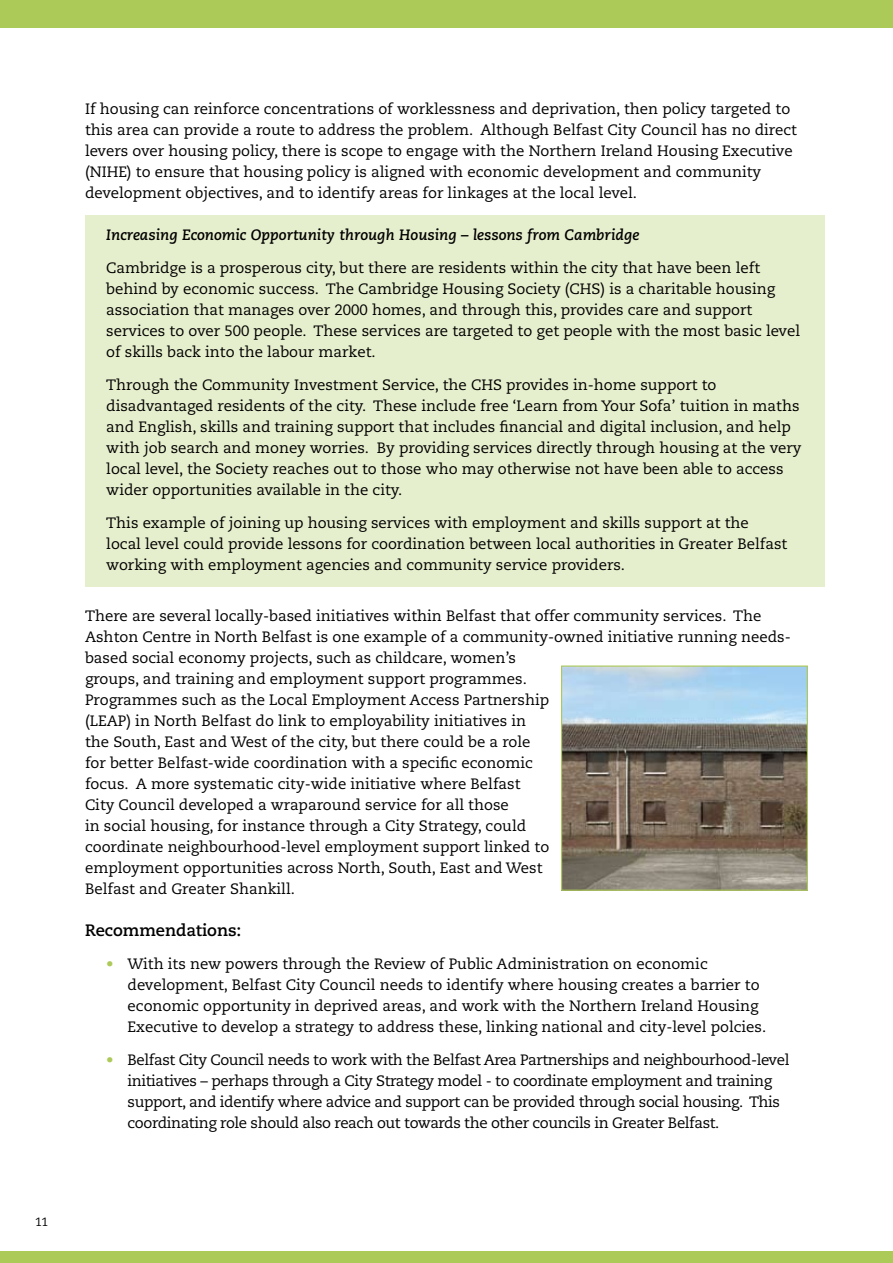
<style>
.page{position:relative;width:893px;height:1263px;background:#fff}
.page>*{position:absolute;margin:0;border:0;box-sizing:border-box;transform-origin:0 0}
.t1{font:700 16.5px "Caecilia LT Std";color:#000}
.t2{font:15px/21px "Caecilia LT Std";color:#000}
.t3{font:15px/21px "Caecilia LT Std";letter-spacing:-.025em;color:#000}
.t4{font:italic 700 15px "Caecilia LT Std";color:#000}
.t5{font:12px "Caecilia LT Std";color:#000}
.s1{color:#acca57}
</style>
<div class="page">
<div style="left:0;top:1252px;width:893px;height:11px;background:#acca57"></div>
<div style="left:0;top:0;width:893px;height:28px;background:#acca57"></div>
<div style="left:85px;top:216px;width:739px;height:371px;background:#e6efcd"></div>
<img style="left:563px;top:667px;width:243px;height:222px">
<div style="left:561px;top:665px;width:247px;height:226px;border:1px solid #acca57"></div>
<p class="t5" style="left:35px;top:1215px;width:14px">11</p>
<p class="t2" style="left:85px;top:98px;width:713px">If housing can reinforce concentrations of worklessness and deprivation, then policy targeted to this area can provide a route to address the problem. Although Belfast City Council has no direct levers over housing policy, there is scope to engage with the Northern Ireland Housing Executive (NIHE) to ensure that housing policy is aligned with economic development and community development objectives, and to identify areas for linkages at the local level.</p>
<p class="t4" style="left:106px;top:226px;width:534px">Increasing Economic Opportunity through Housing – lessons from Cambridge</p>
<p class="t2" style="left:106px;top:257px;width:695px">Cambridge is a prosperous city, but there are residents within the city that have been left behind by economic success. The Cambridge Housing Society (CHS) is a charitable housing association that manages over 2000 homes, and through this, provides care and support services to over 500 people. These services are targeted to get people with the most basic level of skills back into the labour market.</p>
<p class="t2" style="left:106px;top:374px;width:697px">Through the Community Investment Service, the CHS provides in-home support to disadvantaged residents of the city. These include free ‘Learn from Your Sofa’ tuition in maths and English, skills and training support that includes financial and digital inclusion, and help with job search and money worries. By providing services directly through housing at the very local level, the Society reaches out to those who may otherwise not have been able to access wider opportunities available in the city.</p>
<p class="t2" style="left:106px;top:512px;width:683px">This example of joining up housing services with employment and skills support at the<br>local level could provide lessons for coordination between local authorities in Greater Belfast working with employment agencies and community service providers.</p>
<p class="t2" style="left:85px;top:605px;width:707px">There are several locally-based initiatives within Belfast that offer community services. The Ashton Centre in North Belfast is one example of a community-owned initiative running needs&shy;based social economy projects, such as childcare, women’s<br>groups, and training and employment support programmes.<br>Programmes such as the Local Employment Access Partnership<br>(LEAP) in North Belfast do link to employability initiatives in<br>the South, East and West of the city, but there could be a role<br>for better Belfast-wide coordination with a specific economic<br>focus. A more systematic city-wide initiative where Belfast<br>City Council developed a wraparound service for all those<br>in social housing, for instance through a City Strategy, could<br>coordinate neighbourhood-level employment support linked to<br>employment opportunities across North, South, East and West<br>Belfast and Greater Shankill.</p>
<p class="t1" style="left:85px;top:920px;width:158px">Recommendations:</p>
<p class="t2" style="left:128px;top:953px;width:640px;text-indent:-21px"><span class="s1">•</span> With its new powers through the Review of Public Administration on economic development, Belfast City Council needs to identify where housing creates a barrier to economic opportunity in deprived areas, and work with the Northern Ireland Housing Executive to develop a strategy to address these, linking national and city-level polcies.</p>
<p class="t3" style="left:128px;top:1049px;width:663px;text-indent:-21px"><span class="s1">•</span> Belfast City Council needs to work with the Belfast Area Partnerships and neighbourhood-level initiatives – perhaps through a City Strategy model - to coordinate employment and training support, and identify where advice and support can be provided through social housing. This coordinating role should also reach out towards the other councils in Greater Belfast.</p>
</div>
